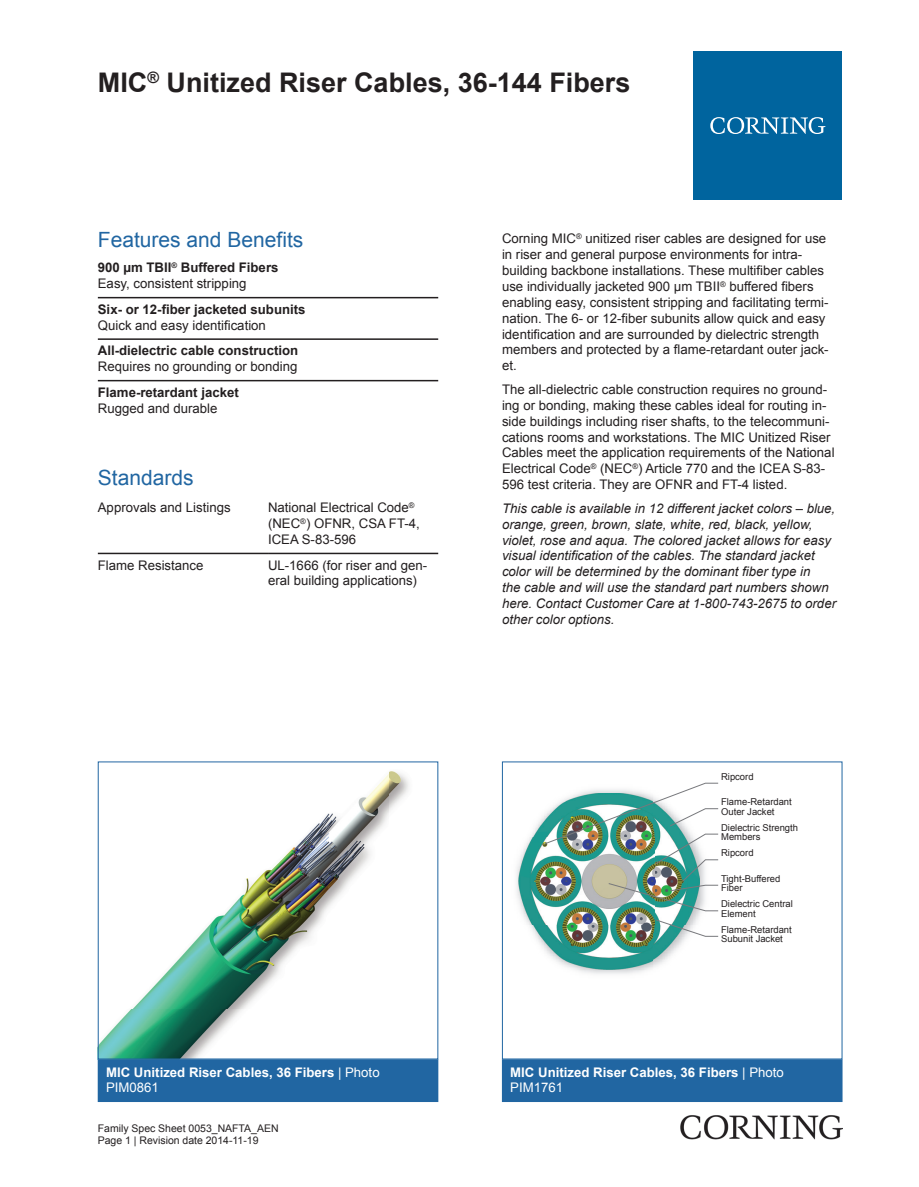
<style>
.page{position:relative;width:919px;height:1187px;background:#fff}
.page>*{position:absolute;margin:0;border:0;box-sizing:border-box;transform-origin:0 0}
.t1{font:700 27px "Arial";color:#231f20}
.t2{font:21px "Arial";color:#2166a2}
.t3{font:13.2px/15.9px "Arial";color:#231f20}
.t4{font:italic 13.2px/15.9px "Arial";color:#231f20}
.t5{font:700 13.2px/15px "Arial";color:#fff}
.t6{font:700 13.2px "Arial";color:#231f20}
.t7{font:10.5px/12.6px "Arial";color:#231f20}
.t8{font:9.45px/9.4px "Arial";color:#231f20}
.s1{font-weight:700}
.s2{font-weight:400}
</style>
<div class="page">
<hr style="left:98px;top:297px;width:340px;height:1px;background:#231f20">
<hr style="left:98px;top:338px;width:340px;height:2px;background:#231f20">
<hr style="left:98px;top:380px;width:340px;height:1px;background:#231f20">
<hr style="left:98px;top:552px;width:170px;height:2px;background:#231f20">
<hr style="left:268px;top:552px;width:170px;height:2px;background:#231f20">
<img style="left:100px;top:771px;width:309px;height:286px">
<div style="left:98px;top:761px;width:340px;height:298px;border:1px solid #2166a2"></div>
<div style="left:98px;top:1059px;width:340px;height:42px;background:#2166a2"></div>
<div style="left:98px;top:1059px;width:340px;height:42px;border:1px solid #2166a2"></div>
<img style="left:516px;top:866px;width:136px;height:108px">
<img style="left:518px;top:817px;width:169px;height:151px">
<svg style="left:543px;top:782px;width:175px;height:155px"></svg>
<div style="left:502px;top:1059px;width:340px;height:42px;background:#2166a2"></div>
<div style="left:502px;top:1059px;width:340px;height:42px;border:1px solid #2166a2"></div>
<div style="left:693px;top:51px;width:149px;height:149px;background:#00649e"></div>
<svg style="left:710px;top:117px;width:115px;height:17px"></svg>
<img style="left:680px;top:1115px;width:162px;height:24px">
<h1 class="t1" style="left:98px;top:64px;width:534px">MIC<sup>®</sup> Unitized Riser Cables, 36-144 Fibers</h1>
<h2 class="t2" style="left:98px;top:225px;width:207px">Features and Benefits</h2>
<p class="t3" style="left:98px;top:260px;width:182px"><span class="s1">900 µm TBII</span><sup>®</sup> <span class="s1">Buffered Fibers<br></span>Easy, consistent stripping</p>
<p class="t6" style="left:98px;top:300px;width:209px">Six- or 12-fiber jacketed subunits</p>
<p class="t3" style="left:98px;top:317px;width:170px">Quick and easy identification</p>
<p class="t6" style="left:98px;top:342px;width:202px">All-dielectric cable construction</p>
<p class="t3" style="left:98px;top:358px;width:201px">Requires no grounding or bonding</p>
<p class="t6" style="left:98px;top:383px;width:142px">Flame-retardant jacket</p>
<p class="t3" style="left:98px;top:400px;width:121px">Rugged and durable</p>
<h2 class="t2" style="left:98px;top:464px;width:97px">Standards</h2>
<p class="t3" style="left:98px;top:500px;width:134px">Approvals and Listings</p>
<p class="t3" style="left:268px;top:500px;width:153px">National Electrical Code<sup>® </sup>(NEC<sup>®</sup>) OFNR, CSA FT-4,<br>ICEA S-83-596</p>
<p class="t3" style="left:98px;top:557px;width:107px">Flame Resistance</p>
<p class="t3" style="left:268px;top:557px;width:161px">UL-1666 (for riser and gen&shy;eral building applications)</p>
<p class="t3" style="left:502px;top:231px;width:328px">Corning MIC<sup>®</sup> unitized riser cables are designed for use in riser and general purpose environments for intra&shy;building backbone installations. These multifiber cables use individually jacketed 900 μm TBII<sup>®</sup> buffered fibers enabling easy, consistent stripping and facilitating termi&shy;nation. The 6- or 12-fiber subunits allow quick and easy identification and are surrounded by dielectric strength members and protected by a flame-retardant outer jack&shy;et.</p>
<p class="t3" style="left:502px;top:381px;width:334px">The all-dielectric cable construction requires no ground&shy;ing or bonding, making these cables ideal for routing in&shy;side buildings including riser shafts, to the telecommuni&shy;cations rooms and workstations. The MIC Unitized Riser Cables meet the application requirements of the National Electrical Code<sup>®</sup> (NEC<sup>®</sup>) Article 770 and the ICEA S-83- 596 test criteria. They are OFNR and FT-4 listed.</p>
<p class="t4" style="left:502px;top:500px;width:335px">This cable is available in 12 different jacket colors – blue, orange, green, brown, slate, white, red, black, yellow, violet, rose and aqua. The colored jacket allows for easy visual identification of the cables. The standard jacket color will be determined by the dominant fiber type in<br>the cable and will use the standard part numbers shown here. Contact Customer Care at 1-800-743-2675 to order other color options.</p>
<p class="t8" style="left:721px;top:771px;width:34px">Ripcord</p>
<p class="t8" style="left:721px;top:797px;width:72px">Flame-Retardant<br>Outer Jacket</p>
<p class="t8" style="left:721px;top:822px;width:78px">Dielectric Strength<br>Members</p>
<p class="t8" style="left:721px;top:848px;width:34px">Ripcord</p>
<p class="t8" style="left:721px;top:873px;width:61px">Tight-Buffered<br>Fiber</p>
<p class="t8" style="left:721px;top:899px;width:73px">Dielectric Central<br>Element</p>
<p class="t8" style="left:721px;top:924px;width:72px">Flame-Retardant<br>Subunit Jacket</p>
<p class="t5" style="left:106px;top:1065px;width:275px">MIC Unitized Riser Cables, 36 Fibers <span class="s2">| Photo<br>PIM0861</span></p>
<p class="t5" style="left:510px;top:1065px;width:275px">MIC Unitized Riser Cables, 36 Fibers <span class="s2">| Photo<br>PIM1761</span></p>
<p class="t7" style="left:98px;top:1121px;width:182px">Family Spec Sheet 0053_NAFTA_AEN<br>Page 1 | Revision date 2014-11-19</p>
</div>
